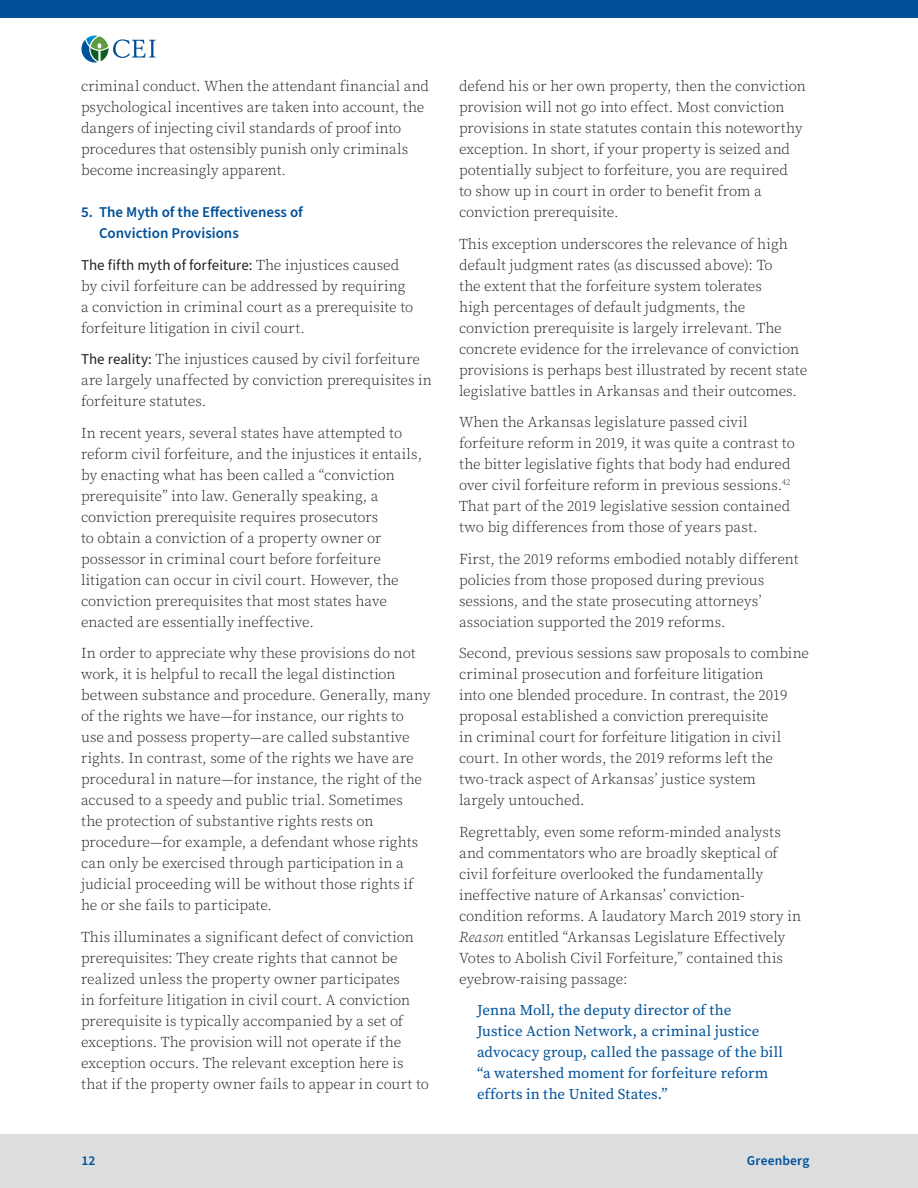
<style>
.page{position:relative;width:918px;height:1188px;background:#fff}
.page>*{position:absolute;margin:0;border:0;box-sizing:border-box;transform-origin:0 0}
.P_Reg_to_Colon{font:300 15px/21px "Source Serif Pro";color:#231f20}
.Callout_2{font:15px/21px "Source Serif Pro";letter-spacing:.005em;color:#015198}
.H2_numbered{font:600 15px/21px "Source Sans Pro";color:#015198}
.t1{font:600 13.5px "Source Sans Pro";letter-spacing:.015em;color:#015198}
.s1{font-family:"Source Sans Pro";font-weight:400}
.s2{font-style:italic}
</style>
<div class="page">
<svg style="left:81px;top:36px;width:75px;height:27px"></svg>
<div style="left:0;top:0;width:918px;height:18px;background:#015198"></div>
<div style="left:0;top:1134px;width:918px;height:54px;background:#dcdddf"></div>
<p class="P_Reg_to_Colon" style="left:81px;top:76px;width:350px">criminal conduct. When the attendant financial and psychological incentives are taken into account, the dangers of injecting civil standards of proof into procedures that ostensibly punish only criminals become increasingly apparent.</p>
<h2 class="H2_numbered" style="left:99px;top:202px;width:206px;text-indent:-18px">5. The Myth of the Effectiveness of<br>Conviction Provisions</h2>
<p class="P_Reg_to_Colon" style="left:81px;top:254px;width:334px"><span class="s1">The fifth myth of forfeiture:</span> The injustices caused by civil forfeiture can be addressed by requiring a conviction in criminal court as a prerequisite to forfeiture litigation in civil court.</p>
<p class="P_Reg_to_Colon" style="left:81px;top:349px;width:352px"><span class="s1">The reality:</span> The injustices caused by civil forfeiture are largely unaffected by conviction prerequisites in forfeiture statutes.</p>
<p class="P_Reg_to_Colon" style="left:81px;top:422px;width:343px">In recent years, several states have attempted to reform civil forfeiture, and the injustices it entails, by enacting what has been called a “conviction prerequisite” into law. Generally speaking, a conviction prerequisite requires prosecutors<br>to obtain a conviction of a property owner or possessor in criminal court before forfeiture litigation can occur in civil court. However, the conviction prerequisites that most states have enacted are essentially ineffective.</p>
<p class="P_Reg_to_Colon" style="left:81px;top:643px;width:351px">In order to appreciate why these provisions do not work, it is helpful to recall the legal distinction between substance and procedure. Generally, many of the rights we have—for instance, our rights to use and possess property—are called substantive rights. In contrast, some of the rights we have are procedural in nature—for instance, the right of the accused to a speedy and public trial. Sometimes<br>the protection of substantive rights rests on procedure—for example, a defendant whose rights can only be exercised through participation in a judicial proceeding will be without those rights if he or she fails to participate.</p>
<p class="P_Reg_to_Colon" style="left:81px;top:926px;width:350px">This illuminates a significant defect of conviction prerequisites: They create rights that cannot be realized unless the property owner participates<br>in forfeiture litigation in civil court. A conviction prerequisite is typically accompanied by a set of exceptions. The provision will not operate if the exception occurs. The relevant exception here is that if the property owner fails to appear in court to</p>
<p class="P_Reg_to_Colon" style="left:459px;top:76px;width:348px">defend his or her own property, then the conviction provision will not go into effect. Most conviction provisions in state statutes contain this noteworthy exception. In short, if your property is seized and potentially subject to forfeiture, you are required<br>to show up in court in order to benefit from a conviction prerequisite.</p>
<p class="P_Reg_to_Colon" style="left:459px;top:233px;width:350px">This exception underscores the relevance of high default judgment rates (as discussed above): To<br>the extent that the forfeiture system tolerates<br>high percentages of default judgments, the conviction prerequisite is largely irrelevant. The concrete evidence for the irrelevance of conviction provisions is perhaps best illustrated by recent state legislative battles in Arkansas and their outcomes.</p>
<p class="P_Reg_to_Colon" style="left:459px;top:412px;width:337px">When the Arkansas legislature passed civil forfeiture reform in 2019, it was quite a contrast to the bitter legislative fights that body had endured over civil forfeiture reform in previous sessions.<sup>42<br></sup>That part of the 2019 legislative session contained two big differences from those of years past.</p>
<p class="P_Reg_to_Colon" style="left:459px;top:548px;width:341px">First, the 2019 reforms embodied notably different policies from those proposed during previous sessions, and the state prosecuting attorneys’ association supported the 2019 reforms.</p>
<p class="P_Reg_to_Colon" style="left:459px;top:643px;width:352px">Second, previous sessions saw proposals to combine criminal prosecution and forfeiture litigation<br>into one blended procedure. In contrast, the 2019 proposal established a conviction prerequisite<br>in criminal court for forfeiture litigation in civil court. In other words, the 2019 reforms left the two-track aspect of Arkansas’ justice system<br>largely untouched.</p>
<p class="P_Reg_to_Colon" style="left:459px;top:821px;width:344px">Regrettably, even some reform-minded analysts and commentators who are broadly skeptical of civil forfeiture overlooked the fundamentally ineffective nature of Arkansas’ conviction&shy;condition reforms. A laudatory March 2019 story in <span class="s2">Reason</span> entitled “Arkansas Legislature Effectively Votes to Abolish Civil Forfeiture,” contained this eyebrow‑raising passage:</p>
<p class="Callout_2" style="left:477px;top:1000px;width:308px">Jenna Moll, the deputy director of the<br>Justice Action Network, a criminal justice advocacy group, called the passage of the bill “a watershed moment for forfeiture reform efforts in the United States.”</p>
<p class="t1" style="left:81px;top:1152px;width:16px">12</p>
<p class="t1" style="left:747px;top:1152px;width:64px">Greenberg</p>
</div>
